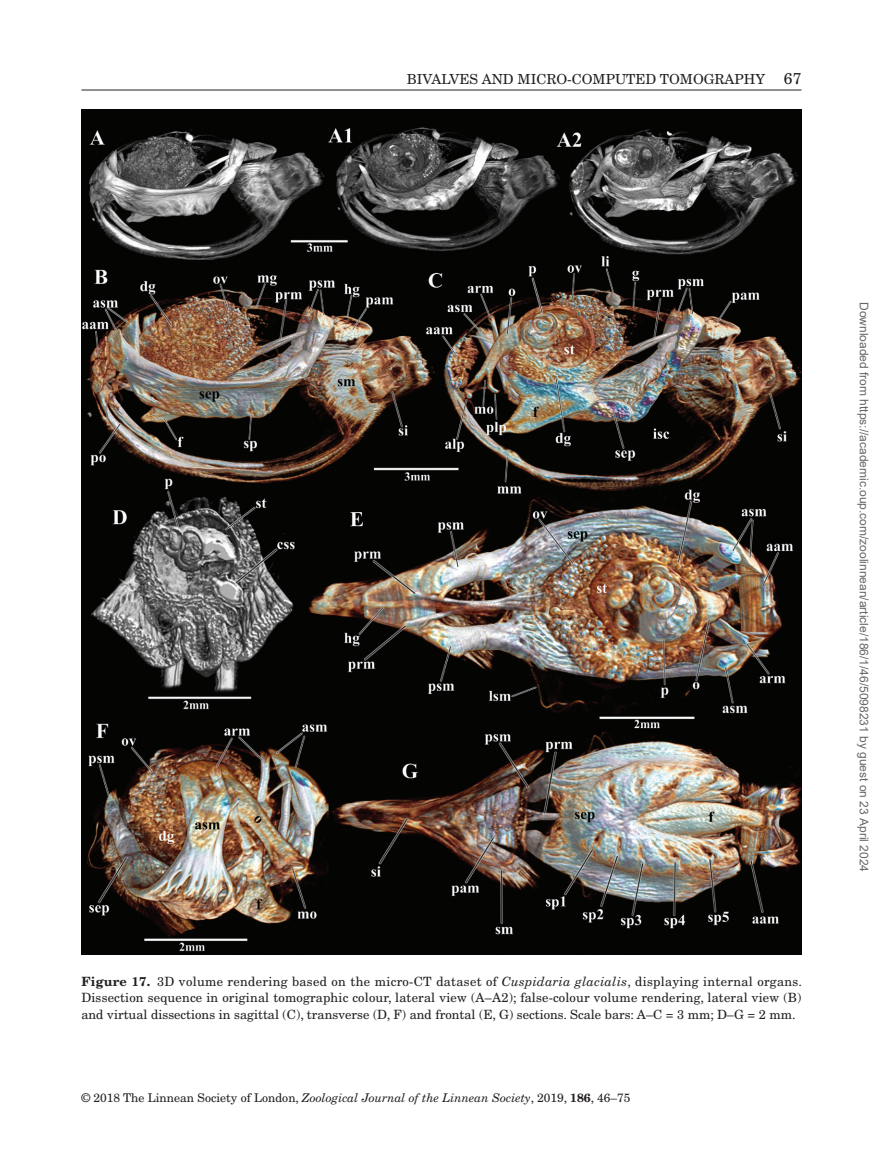
<style>
.page{position:relative;width:893px;height:1174px;background:#fff}
.page>*{position:absolute;margin:0;border:0;box-sizing:border-box;transform-origin:0 0}
.t1{font:13.8px "New Century Schlbk";color:#231f20}
.t2{font:12.75px/16.5px "New Century Schlbk";color:#231f20;text-align:justify}
.t3{font:12px "Arial";color:#666}
.t4{font:12px "New Century Schlbk";color:#231f20}
.s1{font-size:15.75px}
.s2{font-weight:700}
.s3{font-style:italic}
</style>
<div class="page">
<hr style="left:81px;top:90px;width:720px;height:1px;background:#231f20">
<img style="left:81px;top:110px;width:720px;height:844px">
<p class="t1" style="left:407px;top:70px;width:396px">BIVALVES AND MICRO-COMPUTED TOMOGRAPHY <span class="s1">67</span></p>
<p class="t2" style="left:81px;top:972px;width:722px"><span class="s2">Figure 17.</span> 3D volume rendering based on the micro-CT dataset of <span class="s3">Cuspidaria glacialis</span>, displaying internal organs.<br>Dissection sequence in original tomographic colour, lateral view (A–A2); false-colour volume rendering, lateral view (B) and virtual dissections in sagittal (C), transverse (D, F) and frontal (E, G) sections. Scale bars: A–C = 3 mm; D–G = 2 mm.</p>
<p class="t4" style="left:81px;top:1090px;width:550px">© 2018 The Linnean Society of London, <span class="s3">Zoological Journal of the Linnean Society</span>, 2019, <span class="s2">186</span>, 46–75</p>
<p class="t3" style="left:868px;top:302px;width:571px;rotate:90deg">Downloaded from https://academic.oup.com/zoolinnean/article/186/1/46/5098231 by guest on 23 April 2024</p>
</div>
